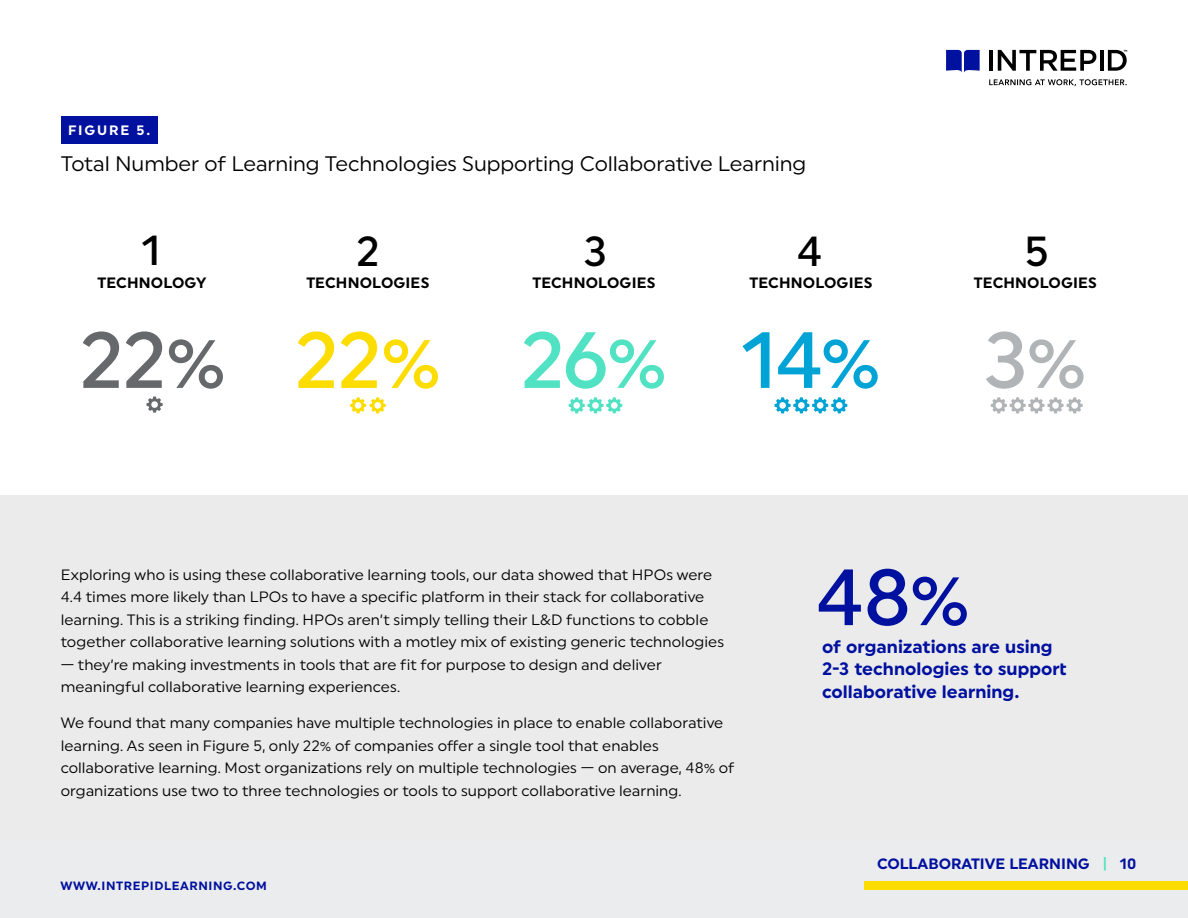
<style>
.page{position:relative;width:1188px;height:918px;background:#fff}
.page>*{position:absolute;margin:0;border:0;box-sizing:border-box;transform-origin:0 0}
.t1{font:500 79.5px "Uniform";letter-spacing:-.03em;color:#67686b}
.t2{font:500 79.5px "Uniform";color:#00109f}
.t3{font:500 79.5px "Uniform";color:#b1b4b6}
.t4{font:500 42px "Uniform";color:#000}
.t5{font:21px "Uniform";letter-spacing:-.005em;color:#000}
.t6{font:700 18px/22.5px "Uniform";color:#00109f}
.t7{font:15px/22.5px "Uniform";letter-spacing:.005em;color:#000}
.t8{font:700 15px "Uniform";letter-spacing:.01em;color:#000}
.t9{font:700 15px "Uniform";color:#00109f}
.t10{font:700 13.65px "Uniform";letter-spacing:.13em;color:#fff}
.t11{font:700 12px "Uniform";letter-spacing:.05em;color:#00109f}
.s1{color:#fddc00}
.s2{color:#50e2c2}
.s3{color:#00a3d6}
.s4{color:#50e2c1}
</style>
<div class="page">
<div style="left:0;top:496px;width:1188px;height:422px;background:#ebebeb"></div>
<hr style="left:989px;top:50px;width:4px;height:21px;background:#000">
<svg style="left:998px;top:50px;width:98px;height:21px"></svg>
<hr style="left:1100px;top:50px;width:4px;height:21px;background:#000">
<svg style="left:946px;top:50px;width:34px;height:23px"></svg>
<svg style="left:989px;top:79px;width:138px;height:7px"></svg>
<svg style="left:1108px;top:50px;width:19px;height:21px"></svg>
<div style="left:61px;top:116px;width:97px;height:27px;background:#00109f"></div>
<svg style="left:147px;top:397px;width:16px;height:16px"></svg>
<svg style="left:569px;top:397px;width:53px;height:16px"></svg>
<svg style="left:775px;top:397px;width:72px;height:16px"></svg>
<svg style="left:991px;top:397px;width:92px;height:16px"></svg>
<svg style="left:350px;top:397px;width:36px;height:16px"></svg>
<div style="left:864px;top:881px;width:324px;height:9px;background:#fddc00"></div>
<p class="t10" style="left:68px;top:122px;width:84px">FIGURE 5.</p>
<h3 class="t5" style="left:61px;top:151px;width:747px">Total Number of Learning Technologies Supporting Collaborative Learning</h3>
<h2 class="t4" style="left:141px;top:225px;width:21px">1</h2>
<h2 class="t4" style="left:356px;top:226px;width:25px">2</h2>
<h2 class="t4" style="left:584px;top:226px;width:25px">3</h2>
<h2 class="t4" style="left:797px;top:226px;width:27px">4</h2>
<h2 class="t4" style="left:1025px;top:226px;width:26px">5</h2>
<p class="t8" style="left:97px;top:274px;width:111px">TECHNOLOGY</p>
<p class="t8" style="left:306px;top:274px;width:125px">TECHNOLOGIES</p>
<p class="t8" style="left:532px;top:274px;width:125px">TECHNOLOGIES</p>
<p class="t8" style="left:750px;top:274px;width:125px">TECHNOLOGIES</p>
<p class="t8" style="left:974px;top:274px;width:125px">TECHNOLOGIES</p>
<h1 class="t1" style="left:79px;top:312px;width:804px">22% <span class="s1">22%</span> <span class="s2">26%</span> <span class="s3">14%</span></h1>
<h1 class="t3" style="left:984px;top:312px;width:105px">3%</h1>
<p class="t7" style="left:61px;top:563px;width:665px">Exploring who is using these collaborative learning tools, our data showed that HPOs were 4.4 times more likely than LPOs to have a specific platform in their stack for collaborative learning. This is a striking finding. HPOs aren’t simply telling their L&amp;D functions to cobble together collaborative learning solutions with a motley mix of existing generic technologies</p>
<p class="t7" style="left:61px;top:653px;width:603px">— they’re making investments in tools that are fit for purpose to design and deliver meaningful collaborative learning experiences.</p>
<p class="t7" style="left:61px;top:711px;width:675px">We found that many companies have multiple technologies in place to enable collaborative learning. As seen in Figure 5, only 22% of companies offer a single tool that enables collaborative learning. Most organizations rely on multiple technologies — on average, 48% of organizations use two to three technologies or tools to support collaborative learning.</p>
<p class="t11" style="left:60px;top:878px;width:208px">WWW.INTREPIDLEARNING.COM</p>
<h1 class="t2" style="left:816px;top:550px;width:156px">48%</h1>
<p class="t6" style="left:822px;top:635px;width:246px">of organizations are using<br>2-3 technologies to support collaborative learning.</p>
<p class="t9" style="left:877px;top:855px;width:261px">COLLABORATIVE LEARNING <span class="s4">|</span> 10</p>
<p class="t9" style="left:1119px;top:855px;width:11px">9</p>
</div>
